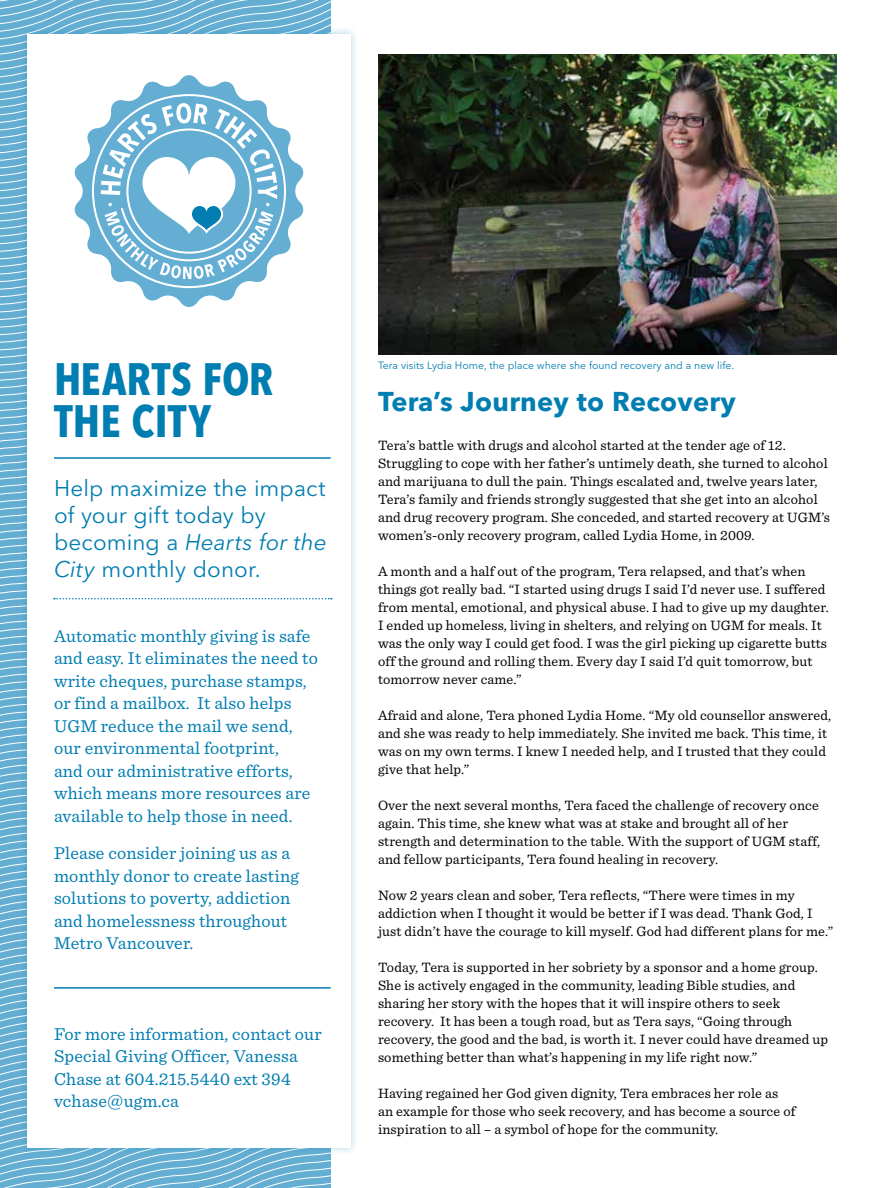
<style>
.page{position:relative;width:891px;height:1188px;background:#fff}
.page>*{position:absolute;margin:0;border:0;box-sizing:border-box;transform-origin:0 0}
.t1{font:700 condensed 45px/42px "Avenir Next LT Pro";letter-spacing:.005em;color:#007db1}
.t2{font:700 27px "Avenir Next LT Pro";letter-spacing:.01em;color:#007db1}
.t3{font:22.5px/27px "Avenir Next LT Pro";letter-spacing:.005em;color:#007db1}
.t4{font:18px/22.5px "Sentinel";letter-spacing:.01em;color:#007db1}
.t5{font:14.25px/18px "Sentinel";letter-spacing:.01em;color:#000}
.t6{font:10.5px "Avenir Next LT Pro";color:#007db1}
.s1{font-style:italic}
</style>
<div class="page">
<svg style="left:0;top:65px;width:331px;height:1123px;background:#79b8d8"></svg>
<svg style="left:0;top:0;width:331px;height:65px;background:#79b8d8"></svg>
<div style="left:19px;top:26px;width:340px;height:1129px;background:#007db1;opacity:.3"></div>
<div style="left:27px;top:34px;width:324px;height:1114px;background:#fff"></div>
<svg style="left:74px;top:75px;width:230px;height:232px"></svg>
<svg style="left:94px;top:96px;width:190px;height:190px"></svg>
<hr style="left:54px;top:457px;width:277px;height:2px;background:#007db1">
<svg style="left:54px;top:598px;width:278px;height:1px"></svg>
<hr style="left:54px;top:987px;width:277px;height:2px;background:#007db1">
<img style="left:378px;top:54px;width:459px;height:300px">
<h1 class="t1" style="left:54px;top:358px;width:221px">HEARTS FOR<br>THE CITY</h1>
<h3 class="t3" style="left:54px;top:475px;width:274px">Help maximize the impact of your gift today by becoming a <span class="s1">Hearts for the<br>City</span> monthly donor.</h3>
<p class="t4" style="left:54px;top:623px;width:265px">Automatic monthly giving is safe and easy. It eliminates the need to write cheques, purchase stamps, or find a mailbox. It also helps<br>UGM reduce the mail we send, our environmental footprint,<br>and our administrative efforts, which means more resources are available to help those in need.</p>
<p class="t4" style="left:54px;top:841px;width:246px">Please consider joining us as a monthly donor to create lasting solutions to poverty, addiction and homelessness throughout<br>Metro Vancouver.</p>
<p class="t4" style="left:54px;top:1021px;width:269px">For more information, contact our<br>Special Giving Officer, Vanessa<br>Chase at 604.215.5440 ext 394 vchase@ugm.ca</p>
<p class="t6" style="left:378px;top:359px;width:358px">Tera visits Lydia Home, the place where she found recovery and a new life.</p>
<h2 class="t2" style="left:378px;top:385px;width:359px">Tera’s Journey to Recovery</h2>
<p class="t5" style="left:378px;top:435px;width:454px">Tera’s battle with drugs and alcohol started at the tender age of 12.<br>Struggling to cope with her father’s untimely death, she turned to alcohol and marijuana to dull the pain. Things escalated and, twelve years later, Tera’s family and friends strongly suggested that she get into an alcohol and drug recovery program. She conceded, and started recovery at UGM’s women’s-only recovery program, called Lydia Home, in 2009.</p>
<p class="t5" style="left:378px;top:561px;width:452px">A month and a half out of the program, Tera relapsed, and that’s when things got really bad. “I started using drugs I said I’d never use. I suffered from mental, emotional, and physical abuse. I had to give up my daughter.<br>I ended up homeless, living in shelters, and relying on UGM for meals. It was the only way I could get food. I was the girl picking up cigarette butts off the ground and rolling them. Every day I said I’d quit tomorrow, but tomorrow never came.”</p>
<p class="t5" style="left:378px;top:705px;width:455px">Afraid and alone, Tera phoned Lydia Home. “My old counsellor answered, and she was ready to help immediately. She invited me back. This time, it was on my own terms. I knew I needed help, and I trusted that they could give that help.”</p>
<p class="t5" style="left:378px;top:795px;width:444px">Over the next several months, Tera faced the challenge of recovery once again. This time, she knew what was at stake and brought all of her strength and determination to the table. With the support of UGM staff, and fellow participants, Tera found healing in recovery.</p>
<p class="t5" style="left:378px;top:885px;width:457px">Now 2 years clean and sober, Tera reflects, “There were times in my addiction when I thought it would be better if I was dead. Thank God, I just didn’t have the courage to kill myself. God had different plans for me.”</p>
<p class="t5" style="left:378px;top:957px;width:452px">Today, Tera is supported in her sobriety by a sponsor and a home group.<br>She is actively engaged in the community, leading Bible studies, and sharing her story with the hopes that it will inspire others to seek recovery. It has been a tough road, but as Tera says, “Going through recovery, the good and the bad, is worth it. I never could have dreamed up something better than what’s happening in my life right now.”</p>
<p class="t5" style="left:378px;top:1083px;width:419px">Having regained her God given dignity, Tera embraces her role as an example for those who seek recovery, and has become a source of inspiration to all – a symbol of hope for the community.</p>
</div>
